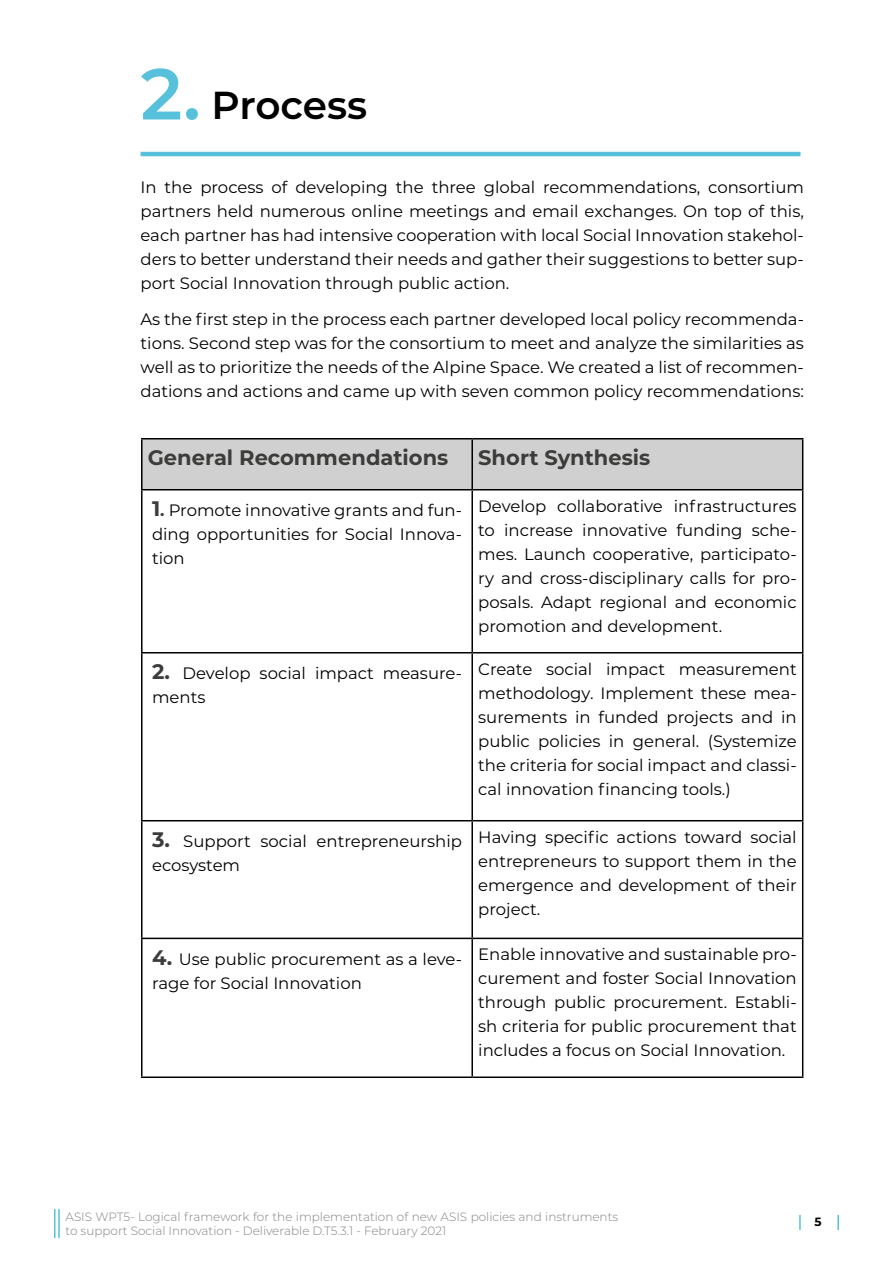
<style>
.page{position:relative;width:893px;height:1263px;background:#fff}
.page>*{position:absolute;margin:0;border:0;box-sizing:border-box;transform-origin:0 0}
.t1{font:600 72px "Montserrat";color:#57c1dc}
.t2{font:600 39px "Montserrat";letter-spacing:-.005em;color:#000}
.t3{font:700 21px "Montserrat";color:#3c3c3b}
.t4{font:16.5px/24px "Montserrat";color:#000;text-align:justify}
.t5{font:300 12px/14.4px "Montserrat";color:#838382}
.t6{font:700 12px "Montserrat";color:#000}
.s1{font-weight:700;font-size:21px;color:#3c3c3b}
.s2{font-weight:700;color:#3c3c3b}
</style>
<div class="page">
<hr style="left:58px;top:1209px;width:2px;height:29px;background:#57c1dc">
<svg style="left:837px;top:1215px;width:2px;height:15px"></svg>
<hr style="left:54px;top:1209px;width:2px;height:29px;background:#57c1dc">
<svg style="left:799px;top:1215px;width:2px;height:15px"></svg>
<hr style="left:141px;top:152px;width:659px;height:4px;background:#57c1dc">
<div style="left:143px;top:439px;width:659px;height:50px;background:#d0d0d0"></div>
<hr style="left:141px;top:438px;width:331px;height:1px;background:#000">
<hr style="left:141px;top:439px;width:2px;height:50px;background:#000">
<hr style="left:472px;top:438px;width:331px;height:1px;background:#000">
<hr style="left:471px;top:439px;width:2px;height:50px;background:#000">
<hr style="left:802px;top:439px;width:1px;height:50px;background:#000">
<hr style="left:141px;top:489px;width:331px;height:1px;background:#000">
<hr style="left:141px;top:490px;width:2px;height:162px;background:#000">
<hr style="left:472px;top:489px;width:331px;height:1px;background:#000">
<hr style="left:471px;top:490px;width:2px;height:162px;background:#000">
<hr style="left:802px;top:490px;width:1px;height:162px;background:#000">
<hr style="left:141px;top:652px;width:331px;height:1px;background:#000">
<hr style="left:141px;top:653px;width:2px;height:167px;background:#000">
<hr style="left:472px;top:652px;width:331px;height:1px;background:#000">
<hr style="left:471px;top:653px;width:2px;height:167px;background:#000">
<hr style="left:802px;top:653px;width:1px;height:167px;background:#000">
<hr style="left:141px;top:820px;width:331px;height:1px;background:#000">
<hr style="left:141px;top:821px;width:2px;height:117px;background:#000">
<hr style="left:472px;top:820px;width:331px;height:1px;background:#000">
<hr style="left:471px;top:821px;width:2px;height:117px;background:#000">
<hr style="left:802px;top:821px;width:1px;height:117px;background:#000">
<hr style="left:141px;top:938px;width:331px;height:1px;background:#000">
<hr style="left:141px;top:939px;width:2px;height:137px;background:#000">
<hr style="left:472px;top:938px;width:331px;height:1px;background:#000">
<hr style="left:471px;top:939px;width:2px;height:137px;background:#000">
<hr style="left:802px;top:939px;width:1px;height:137px;background:#000">
<hr style="left:141px;top:1076px;width:331px;height:2px;background:#000">
<hr style="left:472px;top:1076px;width:331px;height:2px;background:#000">
<h1 class="t1" style="left:141px;top:43px;width:62px">2.</h1>
<h2 class="t2" style="left:212px;top:78px;width:157px">Process</h2>
<p class="t4" style="left:141px;top:175px;width:665px">In the process of developing the three global recommendations, consortium partners held numerous online meetings and email exchanges. On top of this, each partner has had intensive cooperation with local Social Innovation stakehol&shy;ders to better understand their needs and gather their suggestions to better sup&shy;port Social Innovation through public action.</p>
<p class="t4" style="left:141px;top:307px;width:665px">As the first step in the process each partner developed local policy recommenda&shy;tions. Second step was for the consortium to meet and analyze the similarities as well as to prioritize the needs of the Alpine Space. We created a list of recommen&shy;dations and actions and came up with seven common policy recommendations:</p>
<p class="t3" style="left:148px;top:442px;width:302px">General Recommendations</p>
<p class="t3" style="left:478px;top:442px;width:174px">Short Synthesis</p>
<p class="t4" style="left:152px;top:498px;width:311px"><span class="s1">1</span><span class="s2">.</span> Promote innovative grants and fun&shy;ding opportunities for Social Innova&shy;tion</p>
<p class="t4" style="left:478px;top:493px;width:320px">Develop collaborative infrastructures to increase innovative funding sche&shy;mes. Launch cooperative, participato&shy;ry and cross-disciplinary calls for pro&shy;posals. Adapt regional and economic promotion and development.</p>
<p class="t4" style="left:152px;top:661px;width:311px"><span class="s1">2.</span> Develop social impact measure&shy;ments</p>
<p class="t4" style="left:478px;top:656px;width:320px">Create social impact measurement methodology. Implement these mea&shy;surements in funded projects and in public policies in general. (Systemize the criteria for social impact and classi&shy;cal innovation financing tools.)</p>
<p class="t4" style="left:152px;top:829px;width:311px"><span class="s1">3.</span> Support social entrepreneurship ecosystem</p>
<p class="t4" style="left:478px;top:824px;width:320px">Having specific actions toward social entrepreneurs to support them in the emergence and development of their project.</p>
<p class="t4" style="left:152px;top:946px;width:311px"><span class="s1">4.</span> Use public procurement as a leve&shy;rage for Social Innovation</p>
<p class="t4" style="left:478px;top:942px;width:320px">Enable innovative and sustainable pro&shy;curement and foster Social Innovation through public procurement. Establi&shy;sh criteria for public procurement that includes a focus on Social Innovation.</p>
<p class="t5" style="left:66px;top:1209px;width:554px">ASIS WPT5- Logical framework for the implementation of new ASIS policies and instruments to support Social Innovation - Deliverable D.T5.3.1 - February 2021</p>
<p class="t6" style="left:815px;top:1213px;width:9px">5</p>
</div>
